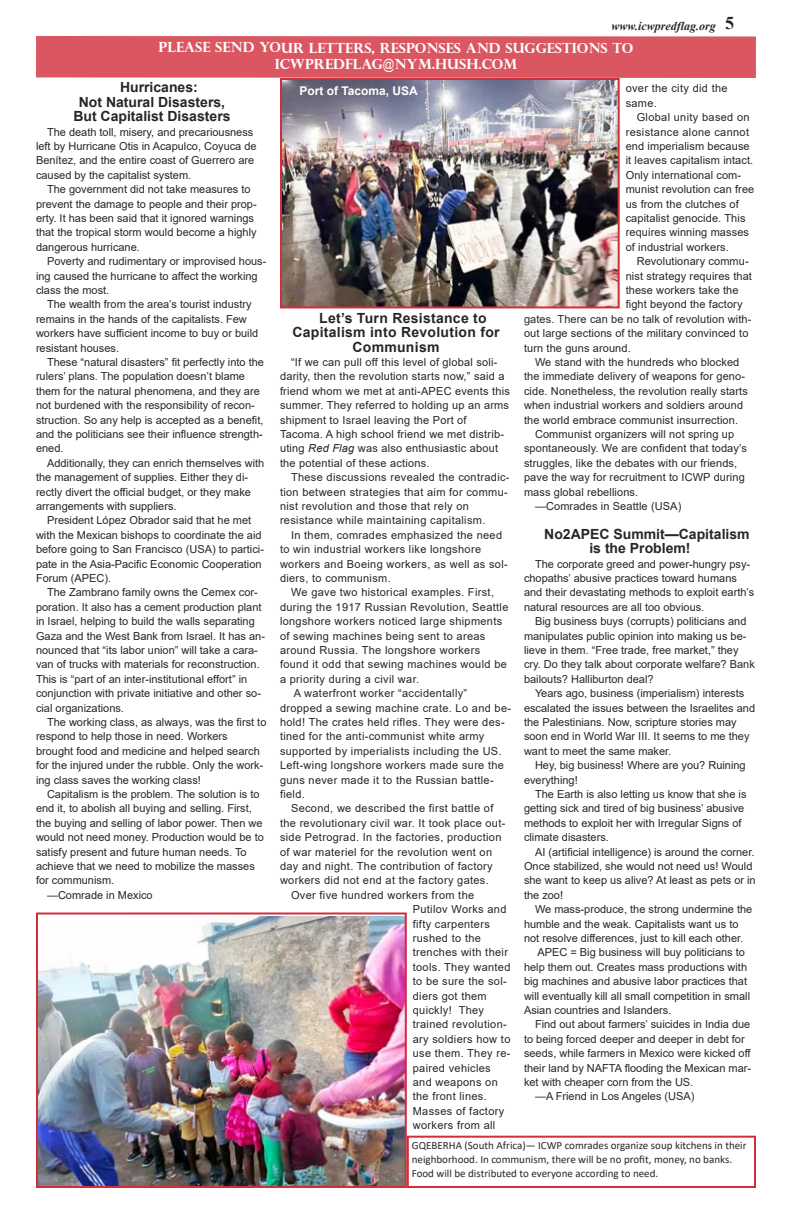
<style>
.page{position:relative;width:792px;height:1224px;background:#fff}
.page>*{position:absolute;margin:0;border:0;box-sizing:border-box;transform-origin:0 0}
.t1{font:700 18px "Times New Roman";color:#272526}
.t2{font:700 14px/14.4px "Arial";color:#272526}
.t3{font:700 14px/16.8px "Perpetua Titling";color:#fff;text-align:center}
.t4{font:700 14px "Arial";letter-spacing:.02em;color:#272526}
.t5{font:italic 700 12px "Times New Roman";color:#272526}
.t6{font:700 12px "Arial";color:#fff}
.t7{font:11px/14.4px "Arial";color:#272526}
.t8{font:11px/14.4px "Arial";letter-spacing:.03em;color:#272526}
.t9{font:11px/14.4px "Arial";letter-spacing:.02em;color:#272526}
.t10{font:11px/14.1px "Calibri";color:#272526}
.s1{font-style:italic}
</style>
<div class="page">
<div style="left:36px;top:36px;width:720px;height:42px;background:#da5762"></div>
<img style="left:39px;top:917px;width:365px;height:268px">
<div style="left:36px;top:913px;width:371px;height:275px;border:2px solid #d12e3b"></div>
<div style="left:407px;top:1136px;width:349px;height:52px;border:2px solid #d12e3b"></div>
<img style="left:283px;top:81px;width:334px;height:224px">
<div style="left:280px;top:78px;width:340px;height:230px;border:2px solid #d12e3b"></div>
<p class="t5" style="left:612px;top:19px;width:106px">www.icwpredflag.org</p>
<p class="t1" style="left:725px;top:13px;width:10px">5</p>
<p class="t3" style="left:159px;top:41px;width:476px">PLEASE SEND YOUR LETTERS, RESPONSES AND SUGGESTIONS TO<br>ICWPREDFLAG@NYM.HUSH.COM</p>
<p class="t2" style="left:120px;top:80px;width:79px">Hurricanes:</p>
<p class="t2" style="left:79px;top:95px;width:148px">Not Natural Disasters,</p>
<p class="t2" style="left:73px;top:109px;width:159px">But Capitalist Disasters</p>
<p class="t7" style="left:36px;top:125px;width:222px;text-indent:11px">The death toll, misery, and precariousness left by Hurricane Otis in Acapulco, Coyuca de Benítez, and the entire coast of Guerrero are caused by the capitalist system.</p>
<p class="t7" style="left:36px;top:182px;width:222px;text-indent:11px">The government did not take measures to prevent the damage to people and their prop&shy;erty. It has been said that it ignored warnings that the tropical storm would become a highly dangerous hurricane.</p>
<p class="t7" style="left:36px;top:254px;width:232px;text-indent:11px">Poverty and rudimentary or improvised hous&shy;ing caused the hurricane to affect the working class the most.</p>
<p class="t7" style="left:36px;top:297px;width:224px;text-indent:11px">The wealth from the area’s tourist industry remains in the hands of the capitalists. Few workers have sufficient income to buy or build resistant houses.</p>
<p class="t7" style="left:36px;top:355px;width:230px;text-indent:11px">These “natural disasters” fit perfectly into the rulers’ plans. The population doesn’t blame them for the natural phenomena, and they are not burdened with the responsibility of recon&shy;struction. So any help is accepted as a benefit, and the politicians see their influence strength&shy;ened.</p>
<p class="t7" style="left:36px;top:456px;width:230px;text-indent:11px">Additionally, they can enrich themselves with the management of supplies. Either they di&shy;rectly divert the official budget, or they make arrangements with suppliers.</p>
<p class="t7" style="left:36px;top:513px;width:230px;text-indent:11px">President López Obrador said that he met with the Mexican bishops to coordinate the aid before going to San Francisco (USA) to partici&shy;pate in the Asia-Pacific Economic Cooperation Forum (APEC).</p>
<p class="t7" style="left:36px;top:585px;width:231px;text-indent:11px">The Zambrano family owns the Cemex cor&shy;poration. It also has a cement production plant in Israel, helping to build the walls separating Gaza and the West Bank from Israel. It has an&shy;nounced that “its labor union” will take a cara&shy;van of trucks with materials for reconstruction.<br>This is “part of an inter-institutional effort” in conjunction with private initiative and other so&shy;cial organizations.</p>
<p class="t7" style="left:36px;top:715px;width:232px;text-indent:11px">The working class, as always, was the first to respond to help those in need. Workers brought food and medicine and helped search for the injured under the rubble. Only the work&shy;ing class saves the working class!</p>
<p class="t7" style="left:36px;top:787px;width:229px;text-indent:11px">Capitalism is the problem. The solution is to end it, to abolish all buying and selling. First, the buying and selling of labor power. Then we would not need money. Production would be to satisfy present and future human needs. To achieve that we need to mobilize the masses for communism.</p>
<p class="t7" style="left:47px;top:888px;width:107px">—Comrade in Mexico</p>
<p class="t8" style="left:626px;top:81px;width:103px">over the city did the same.</p>
<p class="t7" style="left:626px;top:110px;width:130px;text-indent:11px">Global unity based on resistance alone cannot end imperialism because it leaves capitalism intact.<br>Only international com&shy;munist revolution can free us from the clutches of capitalist genocide. This requires winning masses of industrial workers.</p>
<p class="t7" style="left:637px;top:254px;width:114px">Revolutionary commu-</p>
<p class="t7" style="left:626px;top:269px;width:128px">nist strategy requires that</p>
<p class="t7" style="left:626px;top:283px;width:114px">these workers take the</p>
<p class="t7" style="left:626px;top:297px;width:118px">fight beyond the factory</p>
<p class="t7" style="left:524px;top:312px;width:229px">gates. There can be no talk of revolution with-</p>
<p class="t7" style="left:524px;top:326px;width:226px">out large sections of the military convinced to</p>
<p class="t7" style="left:524px;top:341px;width:108px">turn the guns around.</p>
<p class="t7" style="left:524px;top:355px;width:225px;text-indent:11px">We stand with the hundreds who blocked the immediate delivery of weapons for geno&shy;cide. Nonetheless, the revolution really starts when industrial workers and soldiers around the world embrace communist insurrection.</p>
<p class="t7" style="left:524px;top:427px;width:225px;text-indent:11px">Communist organizers will not spring up spontaneously. We are confident that today’s struggles, like the debates with our friends, pave the way for recruitment to ICWP during mass global rebellions.</p>
<p class="t7" style="left:535px;top:499px;width:148px">—Comrades in Seattle (USA)</p>
<p class="t2" style="left:589px;top:527px;width:162px;text-indent:-45px">No2APEC Summit—Capitalism is the Problem!</p>
<p class="t7" style="left:524px;top:557px;width:232px;text-indent:11px">The corporate greed and power-hungry psy&shy;chopaths’ abusive practices toward humans and their devastating methods to exploit earth’s natural resources are all too obvious.</p>
<p class="t7" style="left:524px;top:614px;width:232px;text-indent:11px">Big business buys (corrupts) politicians and manipulates public opinion into making us be&shy;lieve in them. “Free trade, free market,” they cry. Do they talk about corporate welfare? Bank bailouts? Halliburton deal?</p>
<p class="t7" style="left:524px;top:686px;width:233px;text-indent:11px">Years ago, business (imperialism) interests escalated the issues between the Israelites and the Palestinians. Now, scripture stories may soon end in World War III. It seems to me they want to meet the same maker.</p>
<p class="t7" style="left:524px;top:758px;width:223px;text-indent:11px">Hey, big business! Where are you? Ruining everything!</p>
<p class="t7" style="left:524px;top:787px;width:224px;text-indent:11px">The Earth is also letting us know that she is getting sick and tired of big business’ abusive methods to exploit her with Irregular Signs of climate disasters.</p>
<p class="t7" style="left:524px;top:845px;width:233px;text-indent:11px">AI (artificial intelligence) is around the corner.<br>Once stabilized, she would not need us! Would she want to keep us alive? At least as pets or in the zoo!</p>
<p class="t7" style="left:524px;top:902px;width:230px;text-indent:11px">We mass-produce, the strong undermine the humble and the weak. Capitalists want us to not resolve differences, just to kill each other.</p>
<p class="t7" style="left:524px;top:945px;width:228px;text-indent:13px">APEC = Big business will buy politicians to help them out. Creates mass productions with big machines and abusive labor practices that will eventually kill all small competition in small Asian countries and Islanders.</p>
<p class="t7" style="left:524px;top:1017px;width:229px;text-indent:11px">Find out about farmers’ suicides in India due to being forced deeper and deeper in debt for seeds, while farmers in Mexico were kicked off their land by NAFTA flooding the Mexican mar&shy;ket with cheaper corn from the US.</p>
<p class="t7" style="left:535px;top:1089px;width:161px">—A Friend in Los Angeles (USA)</p>
<p class="t10" style="left:412px;top:1139px;width:336px">GQEBERHA (South Africa)— ICWP comrades organize soup kitchens in their neighborhood. In communism, there will be no profit, money, no banks.<br>Food will be distributed to everyone according to need.</p>
<p class="t6" style="left:299px;top:85px;width:120px">Port of Tacoma, USA</p>
<p class="t4" style="left:319px;top:310px;width:169px">Let’s Turn Resistance to</p>
<p class="t4" style="left:292px;top:325px;width:209px">Capitalism into Revolution for</p>
<p class="t4" style="left:352px;top:339px;width:89px">Communism</p>
<p class="t9" style="left:280px;top:355px;width:231px;text-indent:11px">“If we can pull off this level of global soli&shy;darity, then the revolution starts now,” said a friend whom we met at anti-APEC events this summer. They referred to holding up an arms shipment to Israel leaving the Port of Tacoma. A high school friend we met distrib&shy;uting <span class="s1">Red Flag</span> was also enthusiastic about the potential of these actions.</p>
<p class="t8" style="left:280px;top:470px;width:231px;text-indent:11px">These discussions revealed the contradic&shy;tion between strategies that aim for commu&shy;nist revolution and those that rely on resistance while maintaining capitalism.</p>
<p class="t8" style="left:280px;top:528px;width:229px;text-indent:11px">In them, comrades emphasized the need to win industrial workers like longshore workers and Boeing workers, as well as sol&shy;diers, to communism.</p>
<p class="t8" style="left:280px;top:585px;width:230px;text-indent:11px">We gave two historical examples. First, during the 1917 Russian Revolution, Seattle longshore workers noticed large shipments of sewing machines being sent to areas around Russia. The longshore workers found it odd that sewing machines would be a priority during a civil war.</p>
<p class="t8" style="left:280px;top:686px;width:233px;text-indent:14px">A waterfront worker “accidentally” dropped a sewing machine crate. Lo and be&shy;hold! The crates held rifles. They were des&shy;tined for the anti-communist white army supported by imperialists including the US.<br>Left-wing longshore workers made sure the guns never made it to the Russian battle&shy;field.</p>
<p class="t8" style="left:280px;top:801px;width:227px;text-indent:11px">Second, we described the first battle of the revolutionary civil war. It took place out&shy;side Petrograd. In the factories, production of war materiel for the revolution went on day and night. The contribution of factory workers did not end at the factory gates.</p>
<p class="t8" style="left:413px;top:888px;width:99px;text-indent:-122px">Over five hundred workers from the<br>Putilov Works and fifty carpenters rushed to the trenches with their tools. They wanted to be sure the sol&shy;diers got them quickly! They trained revolution&shy;ary soldiers how to use them. They re&shy;paired vehicles and weapons on the front lines.<br>Masses of factory workers from all</p>
</div>
